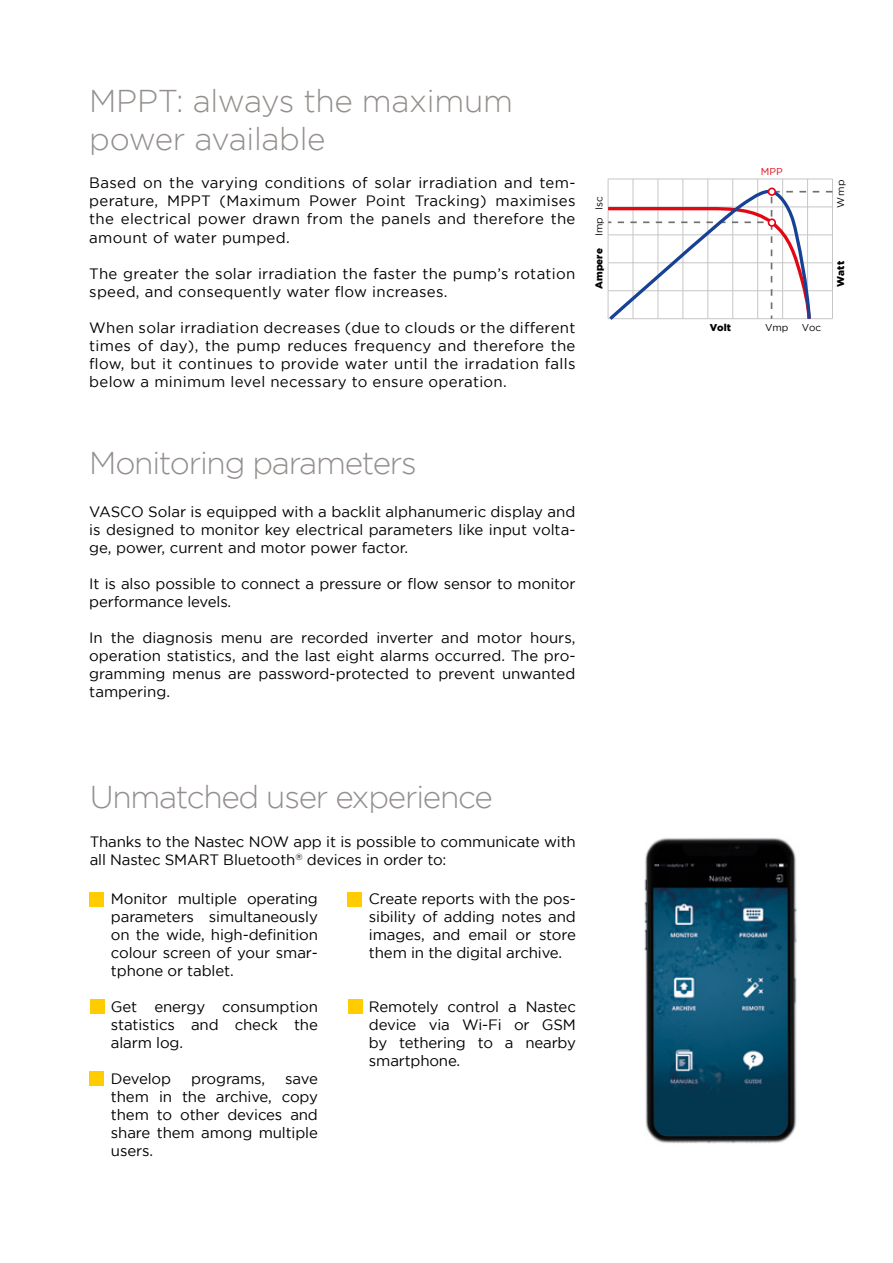
<style>
.page{position:relative;width:893px;height:1263px;background:#fff}
.page>*{position:absolute;margin:0;border:0;box-sizing:border-box;transform-origin:0 0}
.t1{font:300 31.5px "Gotham";letter-spacing:-.04em;color:#948f8d}
.t2{font:300 31.5px/37.8px "Gotham";letter-spacing:-.01em;color:#948f8d}
.t3{font:15px/18px "Gotham";letter-spacing:-.01em;color:#000;text-align:justify}
.t4{font:15px/18px "Gotham";letter-spacing:.02em;color:#000}
.t5{font:9.9px "Gotham";color:#000}
.t6{font:900 9.9px "Gotham";color:#000}
.t7{font:9.9px "Gotham";color:#e30613}
</style>
<div class="page">
<hr style="left:608px;top:179px;width:1px;height:140px;background:#c6c6c6">
<hr style="left:633px;top:179px;width:1px;height:140px;background:#c6c6c6">
<hr style="left:658px;top:179px;width:1px;height:140px;background:#c6c6c6">
<hr style="left:683px;top:179px;width:1px;height:140px;background:#c6c6c6">
<hr style="left:708px;top:179px;width:1px;height:140px;background:#c6c6c6">
<hr style="left:732px;top:179px;width:1px;height:140px;background:#c6c6c6">
<hr style="left:757px;top:179px;width:1px;height:140px;background:#c6c6c6">
<hr style="left:782px;top:179px;width:1px;height:140px;background:#c6c6c6">
<hr style="left:807px;top:179px;width:1px;height:140px;background:#c6c6c6">
<hr style="left:832px;top:179px;width:1px;height:140px;background:#c6c6c6">
<hr style="left:608px;top:179px;width:224px;height:1px;background:#c6c6c6">
<svg style="left:607px;top:189px;width:226px;height:131px"></svg>
<div style="left:768px;top:219px;width:7px;height:7px;background:#fff;border-radius:50%"></div>
<div style="left:768px;top:218px;width:8px;height:9px;border:2px solid #e30613;border-radius:50%"></div>
<div style="left:768px;top:188px;width:7px;height:7px;background:#fff;border-radius:50%"></div>
<div style="left:768px;top:188px;width:8px;height:8px;border:2px solid #e30613;border-radius:50%"></div>
<div style="left:348px;top:893px;width:14px;height:14px;background:#fc0"></div>
<div style="left:348px;top:1000px;width:14px;height:14px;background:#fc0"></div>
<div style="left:90px;top:893px;width:14px;height:14px;background:#fc0"></div>
<div style="left:90px;top:1072px;width:14px;height:14px;background:#fc0"></div>
<div style="left:90px;top:1000px;width:14px;height:14px;background:#fc0"></div>
<img style="left:644px;top:838px;width:153px;height:306px">
<h1 class="t2" style="left:89px;top:82px;width:425px">MPPT: always the maximum power available</h1>
<p class="t3" style="left:89px;top:174px;width:488px">Based on the varying conditions of solar irradiation and tem&shy;perature, MPPT (Maximum Power Point Tracking) maximises the electrical power drawn from the panels and therefore the amount of water pumped.</p>
<p class="t4" style="left:89px;top:264px;width:488px">The greater the solar irradiation the faster the pump’s rotation speed, and consequently water flow increases.</p>
<p class="t3" style="left:89px;top:318px;width:488px">When solar irradiation decreases (due to clouds or the different times of day), the pump reduces frequency and therefore the flow, but it continues to provide water until the irradation falls below a minimum level necessary to ensure operation.</p>
<p class="t5" style="left:594px;top:210px;width:15px;rotate:-90deg">Isc</p>
<p class="t5" style="left:594px;top:236px;width:20px;rotate:-90deg">Imp</p>
<p class="t6" style="left:593px;top:289px;width:42px;rotate:-90deg">Ampere</p>
<h1 class="t1" style="left:89px;top:445px;width:329px">Monitoring parameters</h1>
<p class="t3" style="left:89px;top:502px;width:488px">VASCO Solar is equipped with a backlit alphanumeric display and is designed to monitor key electrical parameters like input volta&shy;ge, power, current and motor power factor.</p>
<p class="t3" style="left:89px;top:574px;width:488px">It is also possible to connect a pressure or flow sensor to monitor performance levels.</p>
<p class="t3" style="left:89px;top:628px;width:488px">In the diagnosis menu are recorded inverter and motor hours, operation statistics, and the last eight alarms occurred. The pro&shy;gramming menus are password-protected to prevent unwanted tampering.</p>
<h1 class="t1" style="left:90px;top:780px;width:405px">Unmatched user experience</h1>
<p class="t3" style="left:90px;top:832px;width:488px">Thanks to the Nastec NOW app it is possible to communicate with all Nastec SMART Bluetooth<sup>®</sup> devices in order to:</p>
<p class="t3" style="left:111px;top:889px;width:208px">Monitor multiple operating parameters simultaneously on the wide, high-definition colour screen of your smar&shy;tphone or tablet.</p>
<p class="t3" style="left:111px;top:997px;width:208px">Get energy consumption statistics and check the alarm log.</p>
<p class="t3" style="left:111px;top:1069px;width:62px">Develop</p>
<p class="t3" style="left:191px;top:1069px;width:75px">programs,</p>
<p class="t3" style="left:111px;top:1069px;width:208px;text-indent:174px">save them in the archive, copy them to other devices and share them among multiple users.</p>
<p class="t3" style="left:369px;top:889px;width:208px">Create reports with the pos&shy;sibility of adding notes and images, and email or store them in the digital archive.</p>
<p class="t3" style="left:369px;top:997px;width:208px">Remotely control a Nastec device via Wi-Fi or GSM by tethering to a nearby smartphone.</p>
<p class="t6" style="left:710px;top:322px;width:23px">Volt</p>
<p class="t7" style="left:761px;top:166px;width:23px">MPP</p>
<p class="t5" style="left:835px;top:208px;width:30px;rotate:-90deg">Wmp</p>
<p class="t5" style="left:765px;top:322px;width:25px">Vmp</p>
<p class="t5" style="left:802px;top:322px;width:21px">Voc</p>
<p class="t6" style="left:835px;top:287px;width:27px;rotate:-90deg">Watt</p>
</div>
